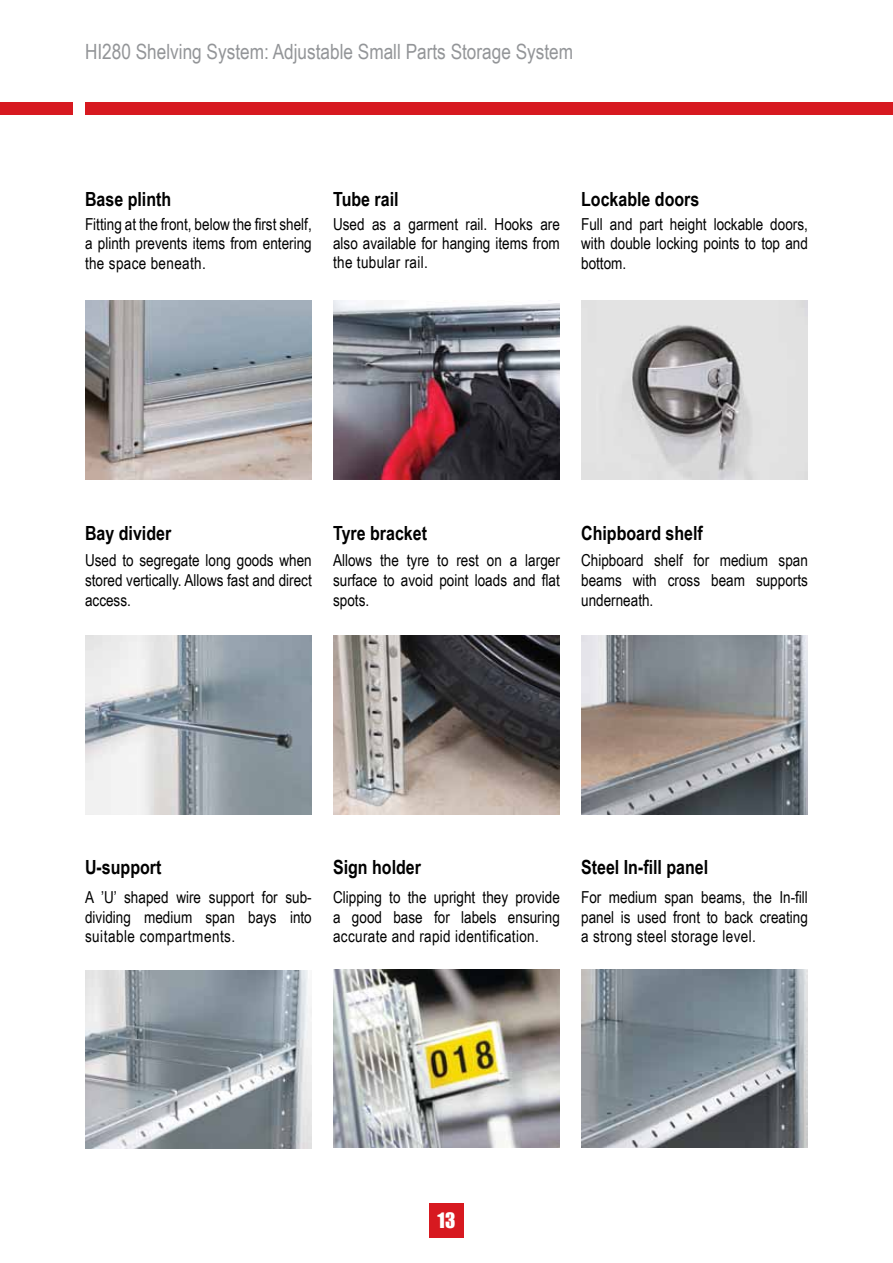
<style>
.page{position:relative;width:893px;height:1263px;background:#fff}
.page>*{position:absolute;margin:0;border:0;box-sizing:border-box;transform-origin:0 0}
.t1{font:21px "Arial Narrow";color:#939598}
.t2{font:700 19.5px "Arial Narrow";color:#000}
.t3{font:19.5px "Impact";color:#fff}
.t4{font:16.5px/19.8px "Arial Narrow";color:#000;text-align:justify}
.t5{font:16.5px "Arial Narrow";letter-spacing:.02em;color:#000}
</style>
<div class="page">
<div style="left:85px;top:102px;width:808px;height:13px;background:#d71920"></div>
<div style="left:0;top:102px;width:72px;height:13px;background:#d71920"></div>
<div style="left:429px;top:1203px;width:34px;height:34px;background:#d71920"></div>
<img style="left:581px;top:301px;width:227px;height:178px">
<img style="left:85px;top:635px;width:227px;height:179px">
<img style="left:333px;top:635px;width:227px;height:179px">
<img style="left:581px;top:635px;width:227px;height:179px">
<img style="left:333px;top:301px;width:227px;height:178px">
<img style="left:581px;top:969px;width:227px;height:179px">
<img style="left:333px;top:969px;width:227px;height:179px">
<img style="left:85px;top:970px;width:227px;height:178px">
<img style="left:85px;top:301px;width:227px;height:178px">
<p class="t1" style="left:85px;top:36px;width:490px">HI280 Shelving System: Adjustable Small Parts Storage System</p>
<p class="t2" style="left:85px;top:184px;width:88px">Base plinth</p>
<p class="t4" style="left:85px;top:213px;width:228px">Fitting at the front, below the first shelf, a plinth prevents items from entering the space beneath.</p>
<p class="t2" style="left:333px;top:184px;width:67px">Tube rail</p>
<p class="t4" style="left:333px;top:213px;width:228px">Used as a garment rail. Hooks are also available for hanging items from</p>
<p class="t5" style="left:333px;top:250px;width:96px">the tubular rail.</p>
<p class="t2" style="left:581px;top:184px;width:120px">Lockable doors</p>
<p class="t4" style="left:581px;top:213px;width:228px">Full and part height lockable doors, with double locking points to top and bottom.</p>
<p class="t2" style="left:85px;top:518px;width:88px">Bay divider</p>
<p class="t4" style="left:85px;top:550px;width:228px">Used to segregate long goods when stored vertically. Allows fast and direct access.</p>
<p class="t2" style="left:333px;top:518px;width:95px">Tyre bracket</p>
<p class="t4" style="left:333px;top:550px;width:228px">Allows the tyre to rest on a larger surface to avoid point loads and flat spots.</p>
<p class="t2" style="left:581px;top:518px;width:123px">Chipboard shelf</p>
<p class="t4" style="left:581px;top:550px;width:228px">Chipboard shelf for medium span beams with cross beam supports underneath.</p>
<p class="t2" style="left:85px;top:852px;width:78px">U-support</p>
<p class="t4" style="left:85px;top:886px;width:228px">A ’U’ shaped wire support for sub&shy;dividing medium span bays into suitable compartments.</p>
<p class="t2" style="left:333px;top:852px;width:90px">Sign holder</p>
<p class="t4" style="left:333px;top:886px;width:228px">Clipping to the upright they provide a good base for labels ensuring accurate and rapid identification.</p>
<p class="t2" style="left:581px;top:852px;width:129px">Steel In-fill panel</p>
<p class="t4" style="left:581px;top:886px;width:228px">For medium span beams, the In-fill panel is used front to back creating a strong steel storage level.</p>
<p class="t3" style="left:438px;top:1205px;width:19px">13</p>
</div>
